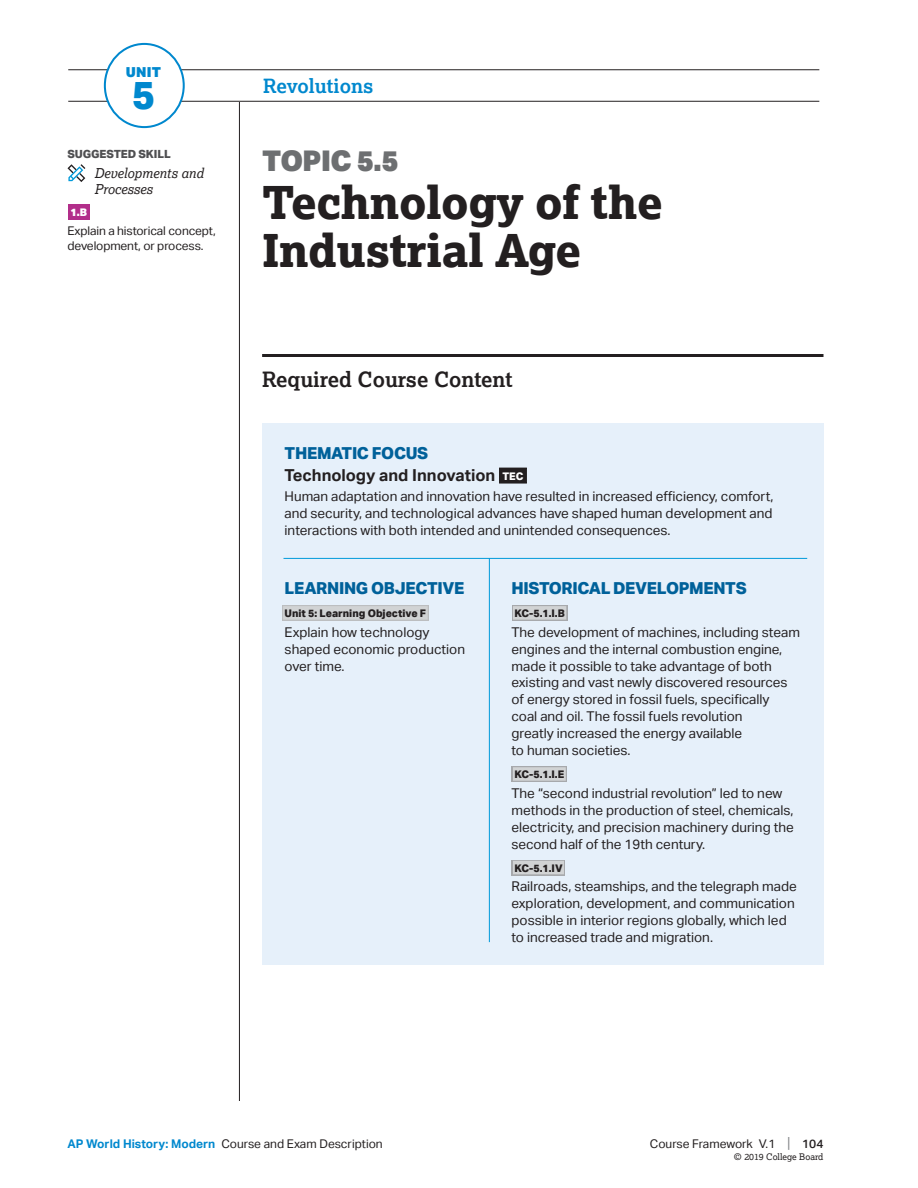
<style>
.page{position:relative;width:918px;height:1188px;background:#fff}
.page>*{position:absolute;margin:0;border:0;box-sizing:border-box;transform-origin:0 0}
.t1{font:800 45px/48px "Lexia";letter-spacing:-.01em;color:#231f20}
.t2{font:800 39.3px "Aktiv Grotesk";color:#0088ce}
.t3{font:900 28.5px "Aktiv Grotesk";letter-spacing:-.02em;color:#6d6f71}
.t4{font:700 21px "Lexia";color:#231f20}
.t5{font:700 19.5px "Lexia";color:#0088ce}
.t6{font:700 16.5px/22.5px "Aktiv Grotesk";color:#231f20}
.t7{font:800 16.5px "Aktiv Grotesk";letter-spacing:-.02em;color:#00619a}
.t8{font:900 13.8px "Aktiv Grotesk";color:#0088ce}
.t9{font:13.5px/16.8px "Aktiv Grotesk";color:#231f20}
.t10{font:italic 13.5px/16.2px "Lexia";color:#231f20}
.t11{font:12px/15.6px "Aktiv Grotesk";letter-spacing:-.01em;color:#231f20}
.t12{font:800 11.25px "Aktiv Grotesk";letter-spacing:-.01em;color:#4f4f51}
.t13{font:800 10.5px "Aktiv Grotesk";color:#231f20}
.t14{font:900 10.5px "Aktiv Grotesk";color:#fff}
.t15{font:9px "Lexia";color:#231f20}
.s1{font-weight:800;color:#00619a}
.s2{font-weight:800;font-size:10.5px;color:#fff}
.s3{font-weight:700;color:#0088ce}
.s4{font-size:15px;color:#808285}
.s5{font-weight:500}
</style>
<div class="page">
<hr style="left:68px;top:69px;width:751px;height:1px;background:#231f20">
<hr style="left:68px;top:101px;width:751px;height:1px;background:#231f20">
<div style="left:105px;top:44px;width:79px;height:83px;background:#fff;border-radius:50%"></div>
<div style="left:104px;top:43px;width:81px;height:85px;border:2px solid #0088ce;border-radius:50%"></div>
<hr style="left:239px;top:102px;width:1px;height:999px;background:#231f20">
<hr style="left:262px;top:354px;width:562px;height:3px;background:#231f20">
<div style="left:68px;top:204px;width:22px;height:16px;background:#b22e8a"></div>
<svg style="left:68px;top:164px;width:17px;height:18px"></svg>
<div style="left:262px;top:423px;width:562px;height:135px;background:#e6f0fa"></div>
<div style="left:500px;top:468px;width:26px;height:15px;background:#231f20"></div>
<div style="left:499px;top:468px;width:28px;height:16px;border:1px solid #231f20"></div>
<div style="left:262px;top:558px;width:227px;height:407px;background:#e6f0fa"></div>
<div style="left:282px;top:605px;width:147px;height:16px;background:#bcbec0"></div>
<div style="left:283px;top:606px;width:145px;height:14px;background:#d1d3d4"></div>
<div style="left:489px;top:558px;width:335px;height:407px;background:#e6f0fa"></div>
<div style="left:512px;top:605px;width:55px;height:16px;background:#a7a9ac"></div>
<div style="left:513px;top:606px;width:53px;height:14px;background:#d1d3d4"></div>
<div style="left:512px;top:766px;width:55px;height:16px;background:#a7a9ac"></div>
<div style="left:513px;top:767px;width:53px;height:14px;background:#d1d3d4"></div>
<div style="left:512px;top:860px;width:53px;height:15px;background:#aeb0b3"></div>
<div style="left:513px;top:861px;width:51px;height:13px;background:#d1d3d4"></div>
<hr style="left:284px;top:558px;width:523px;height:1px;background:#009ada">
<hr style="left:489px;top:558px;width:1px;height:384px;background:#009ada">
<p class="t8" style="left:126px;top:63px;width:37px">UNIT</p>
<h2 class="t2" style="left:132px;top:70px;width:25px">5</h2>
<h3 class="t5" style="left:263px;top:74px;width:112px">Revolutions</h3>
<p class="t12" style="left:68px;top:146px;width:105px">SUGGESTED SKILL</p>
<p class="t10" style="left:94px;top:165px;width:111px">Developments and<br>Processes</p>
<p class="t14" style="left:70px;top:205px;width:18px">1.B</p>
<p class="t11" style="left:68px;top:223px;width:150px">Explain a historical concept, development, or process.</p>
<h3 class="t3" style="left:262px;top:143px;width:138px">TOPIC 5.5</h3>
<h1 class="t1" style="left:262px;top:178px;width:402px">Technology of the<br>Industrial Age</h1>
<h3 class="t4" style="left:262px;top:366px;width:252px">Required Course Content</h3>
<p class="t6" style="left:285px;top:442px;width:240px"><span class="s1">THEMATIC FOCUS<br></span>Technology and Innovation <span class="s2">TEC</span></p>
<p class="t9" style="left:285px;top:488px;width:491px;text-align:justify">Human adaptation and innovation have resulted in increased efficiency, comfort, and security, and technological advances have shaped human development and interactions with both intended and unintended consequences.</p>
<p class="t7" style="left:285px;top:577px;width:181px">LEARNING OBJECTIVE</p>
<p class="t13" style="left:285px;top:606px;width:143px">Unit 5: Learning Objective F</p>
<p class="t9" style="left:285px;top:624px;width:182px">Explain how technology shaped economic production over time.</p>
<p class="t7" style="left:512px;top:577px;width:237px">HISTORICAL DEVELOPMENTS</p>
<p class="t13" style="left:514px;top:606px;width:52px">KC-5.1.I.B</p>
<p class="t9" style="left:512px;top:624px;width:290px">The development of machines, including steam engines and the internal combustion engine, made it possible to take advantage of both existing and vast newly discovered resources of energy stored in fossil fuels, specifically<br>coal and oil. The fossil fuels revolution<br>greatly increased the energy available<br>to human societies.</p>
<p class="t13" style="left:514px;top:768px;width:51px">KC-5.1.I.E</p>
<p class="t9" style="left:512px;top:785px;width:284px">The “second industrial revolution” led to new methods in the production of steel, chemicals, electricity, and precision machinery during the second half of the 19th century.</p>
<p class="t13" style="left:514px;top:861px;width:50px">KC-5.1.IV</p>
<p class="t9" style="left:512px;top:878px;width:287px">Railroads, steamships, and the telegraph made exploration, development, and communication possible in interior regions globally, which led to increased trade and migration.</p>
<p class="t11" style="left:68px;top:1136px;width:317px"><span class="s3">AP World History: Modern</span> Course and Exam Description</p>
<p class="t11" style="left:650px;top:1136px;width:175px">Course Framework V.1 <span class="s4">|</span> <span class="s5">104</span></p>
<p class="t15" style="left:734px;top:1151px;width:91px">© 2019 College Board</p>
</div>
